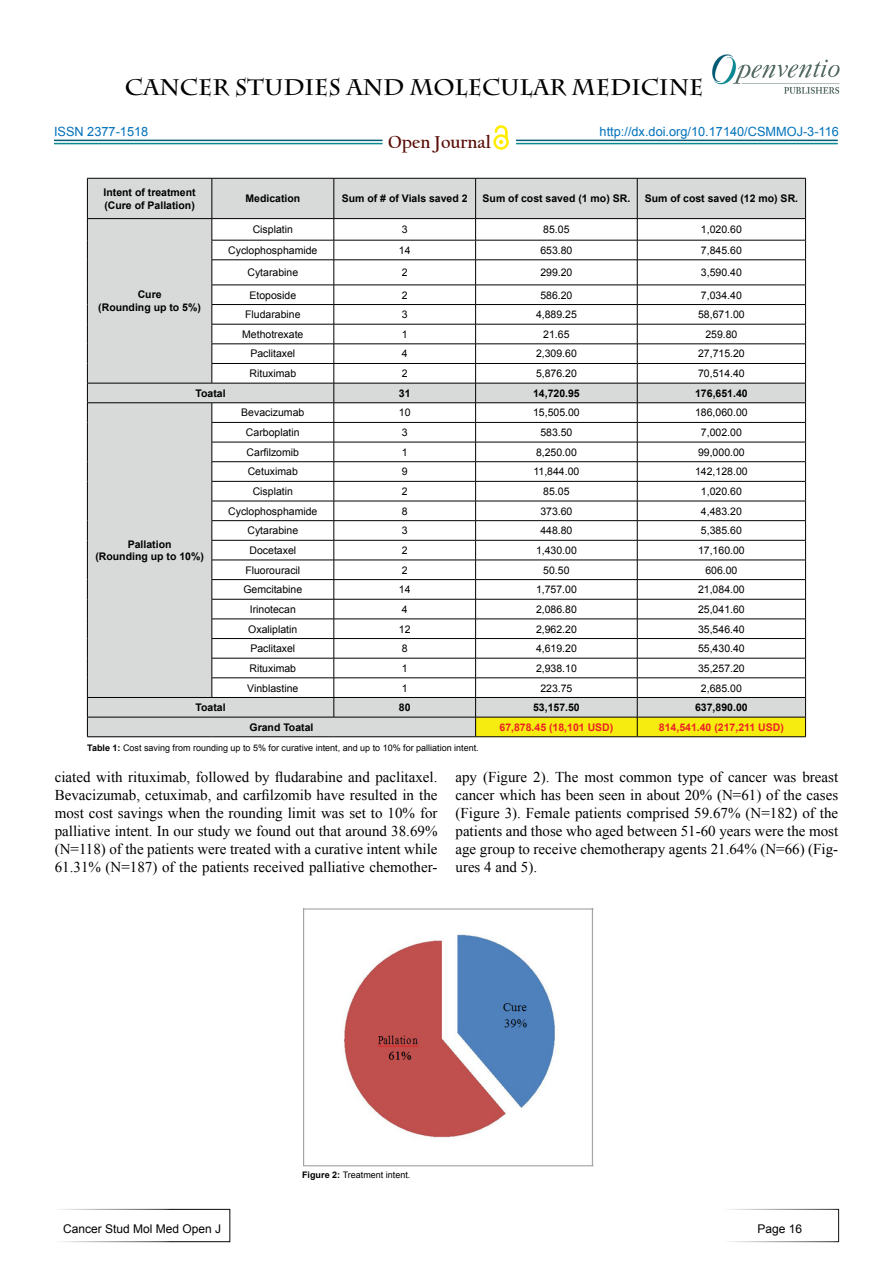
<style>
.page{position:relative;width:893px;height:1263px;background:#fff}
.page>*{position:absolute;margin:0;border:0;box-sizing:border-box;transform-origin:0 0}
.t1{font:700 22.5px "Charlemagne Std";color:#000}
.t2{font:700 18.15px "Californian FB";color:#580b05}
.t3{font:15px/18px "Times New Roman";color:#000;text-align:justify}
.t4{font:12.75px "Arial";color:#0072bc}
.t5{font:12.75px "Arial";color:#0071bc}
.t6{font:12px "Arial";color:#000}
.t7{font:10.5px "Arial";color:#000}
.t8{font:700 10.5px/12.6px "Arial";color:#000;text-align:center}
.t9{font:700 10.5px "Arial";color:#ed2124}
.t10{font:9px "Arial";color:#000}
.s1{font-weight:700}
</style>
<div class="page">
<hr style="left:54px;top:140px;width:328px;height:1px;background:#015d75">
<hr style="left:54px;top:143px;width:328px;height:1px;background:#0a8b93">
<hr style="left:516px;top:140px;width:322px;height:1px;background:#015d75">
<hr style="left:516px;top:143px;width:322px;height:1px;background:#0a8b93">
<svg style="left:493px;top:134px;width:16px;height:16px"></svg>
<svg style="left:496px;top:137px;width:10px;height:10px"></svg>
<svg style="left:495px;top:125px;width:13px;height:19px"></svg>
<div style="left:54px;top:1209px;width:176px;height:33px;border:1px solid #fff"></div>
<div style="left:723px;top:1209px;width:116px;height:33px;border:1px solid #fff"></div>
<img style="left:712px;top:54px;width:128px;height:40px">
<svg style="left:87px;top:178px;width:719px;height:559px"></svg>
<hr style="left:637px;top:717px;width:169px;height:1px;background:#000">
<img style="left:303px;top:908px;width:291px;height:259px">
<h1 class="t1" style="left:125px;top:74px;width:580px">CANCER STUDIES AND MOLECULAR MEDICINE</h1>
<h2 class="t2" style="left:388px;top:132px;width:104px">Open Journal</h2>
<p class="t4" style="left:600px;top:123px;width:241px">http://dx.doi.org/10.17140/CSMMOJ-3-116</p>
<p class="t5" style="left:54px;top:123px;width:96px">ISSN 2377-1518</p>
<p class="t8" style="left:104px;top:186px;width:94px;text-align:left">Intent of treatment (Cure of Pallation)</p>
<p class="t8" style="left:245px;top:193px;width:56px">Medication</p>
<p class="t8" style="left:342px;top:193px;width:127px">Sum of # of Vials saved 2</p>
<p class="t8" style="left:483px;top:193px;width:149px">Sum of cost saved (1 mo) SR.</p>
<p class="t8" style="left:645px;top:193px;width:155px">Sum of cost saved (12 mo) SR.</p>
<p class="t8" style="left:98px;top:289px;width:104px">Cure<br>(Rounding up to 5%)</p>
<p class="t7" style="left:253px;top:223px;width:42px">Cisplatin</p>
<p class="t7" style="left:402px;top:223px;width:7px">3</p>
<p class="t7" style="left:543px;top:223px;width:28px">85.05</p>
<p class="t7" style="left:701px;top:223px;width:42px">1,020.60</p>
<p class="t7" style="left:228px;top:243px;width:91px">Cyclophosphamide</p>
<p class="t7" style="left:399px;top:243px;width:13px">14</p>
<p class="t7" style="left:540px;top:243px;width:34px">653.80</p>
<p class="t7" style="left:701px;top:243px;width:42px">7,845.60</p>
<p class="t7" style="left:247px;top:266px;width:52px">Cytarabine</p>
<p class="t7" style="left:402px;top:266px;width:7px">2</p>
<p class="t7" style="left:540px;top:266px;width:34px">299.20</p>
<p class="t7" style="left:701px;top:266px;width:42px">3,590.40</p>
<p class="t7" style="left:249px;top:288px;width:48px">Etoposide</p>
<p class="t7" style="left:402px;top:288px;width:7px">2</p>
<p class="t7" style="left:540px;top:288px;width:34px">586.20</p>
<p class="t7" style="left:701px;top:288px;width:42px">7,034.40</p>
<p class="t7" style="left:245px;top:308px;width:57px">Fludarabine</p>
<p class="t7" style="left:402px;top:308px;width:7px">3</p>
<p class="t7" style="left:536px;top:308px;width:42px">4,889.25</p>
<p class="t7" style="left:698px;top:308px;width:48px">58,671.00</p>
<p class="t7" style="left:242px;top:327px;width:63px">Methotrexate</p>
<p class="t7" style="left:402px;top:327px;width:7px">1</p>
<p class="t7" style="left:543px;top:327px;width:28px">21.65</p>
<p class="t7" style="left:705px;top:327px;width:34px">259.80</p>
<p class="t7" style="left:250px;top:347px;width:46px">Paclitaxel</p>
<p class="t7" style="left:402px;top:347px;width:7px">4</p>
<p class="t7" style="left:536px;top:347px;width:42px">2,309.60</p>
<p class="t7" style="left:698px;top:347px;width:48px">27,715.20</p>
<p class="t7" style="left:249px;top:367px;width:48px">Rituximab</p>
<p class="t7" style="left:402px;top:367px;width:7px">2</p>
<p class="t7" style="left:536px;top:367px;width:42px">5,876.20</p>
<p class="t7" style="left:698px;top:367px;width:48px">70,514.40</p>
<p class="t8" style="left:196px;top:387px;width:32px">Toatal</p>
<p class="t8" style="left:399px;top:387px;width:13px">31</p>
<p class="t8" style="left:533px;top:387px;width:48px">14,720.95</p>
<p class="t8" style="left:695px;top:387px;width:54px">176,651.40</p>
<p class="t8" style="left:95px;top:538px;width:110px">Pallation<br>(Rounding up to 10%)</p>
<p class="t7" style="left:241px;top:406px;width:65px">Bevacizumab</p>
<p class="t7" style="left:399px;top:406px;width:13px">10</p>
<p class="t7" style="left:533px;top:406px;width:48px">15,505.00</p>
<p class="t7" style="left:695px;top:406px;width:54px">186,060.00</p>
<p class="t7" style="left:246px;top:425px;width:55px">Carboplatin</p>
<p class="t7" style="left:402px;top:425px;width:7px">3</p>
<p class="t7" style="left:540px;top:425px;width:34px">583.50</p>
<p class="t7" style="left:701px;top:425px;width:42px">7,002.00</p>
<p class="t7" style="left:247px;top:445px;width:54px">Carfilzomib</p>
<p class="t7" style="left:402px;top:445px;width:7px">1</p>
<p class="t7" style="left:536px;top:445px;width:42px">8,250.00</p>
<p class="t7" style="left:698px;top:445px;width:48px">99,000.00</p>
<p class="t7" style="left:248px;top:465px;width:52px">Cetuximab</p>
<p class="t7" style="left:402px;top:465px;width:7px">9</p>
<p class="t7" style="left:533px;top:465px;width:47px">11,844.00</p>
<p class="t7" style="left:695px;top:465px;width:54px">142,128.00</p>
<p class="t7" style="left:253px;top:484px;width:42px">Cisplatin</p>
<p class="t7" style="left:402px;top:484px;width:7px">2</p>
<p class="t7" style="left:543px;top:484px;width:28px">85.05</p>
<p class="t7" style="left:701px;top:484px;width:42px">1,020.60</p>
<p class="t7" style="left:228px;top:504px;width:91px">Cyclophosphamide</p>
<p class="t7" style="left:402px;top:504px;width:7px">8</p>
<p class="t7" style="left:540px;top:504px;width:34px">373.60</p>
<p class="t7" style="left:701px;top:504px;width:42px">4,483.20</p>
<p class="t7" style="left:247px;top:524px;width:52px">Cytarabine</p>
<p class="t7" style="left:402px;top:524px;width:7px">3</p>
<p class="t7" style="left:540px;top:524px;width:34px">448.80</p>
<p class="t7" style="left:701px;top:524px;width:42px">5,385.60</p>
<p class="t7" style="left:249px;top:543px;width:48px">Docetaxel</p>
<p class="t7" style="left:402px;top:543px;width:7px">2</p>
<p class="t7" style="left:536px;top:543px;width:42px">1,430.00</p>
<p class="t7" style="left:698px;top:543px;width:48px">17,160.00</p>
<p class="t7" style="left:245px;top:563px;width:56px">Fluorouracil</p>
<p class="t7" style="left:402px;top:563px;width:7px">2</p>
<p class="t7" style="left:543px;top:563px;width:28px">50.50</p>
<p class="t7" style="left:705px;top:563px;width:34px">606.00</p>
<p class="t7" style="left:243px;top:583px;width:60px">Gemcitabine</p>
<p class="t7" style="left:399px;top:583px;width:13px">14</p>
<p class="t7" style="left:536px;top:583px;width:42px">1,757.00</p>
<p class="t7" style="left:698px;top:583px;width:48px">21,084.00</p>
<p class="t7" style="left:250px;top:602px;width:48px">Irinotecan</p>
<p class="t7" style="left:402px;top:602px;width:7px">4</p>
<p class="t7" style="left:536px;top:602px;width:42px">2,086.80</p>
<p class="t7" style="left:698px;top:602px;width:48px">25,041.60</p>
<p class="t7" style="left:248px;top:622px;width:51px">Oxaliplatin</p>
<p class="t7" style="left:399px;top:622px;width:13px">12</p>
<p class="t7" style="left:536px;top:622px;width:42px">2,962.20</p>
<p class="t7" style="left:698px;top:622px;width:48px">35,546.40</p>
<p class="t7" style="left:250px;top:642px;width:46px">Paclitaxel</p>
<p class="t7" style="left:402px;top:642px;width:7px">8</p>
<p class="t7" style="left:536px;top:642px;width:42px">4,619.20</p>
<p class="t7" style="left:698px;top:642px;width:48px">55,430.40</p>
<p class="t7" style="left:249px;top:661px;width:48px">Rituximab</p>
<p class="t7" style="left:402px;top:661px;width:7px">1</p>
<p class="t7" style="left:536px;top:661px;width:42px">2,938.10</p>
<p class="t7" style="left:698px;top:661px;width:48px">35,257.20</p>
<p class="t7" style="left:247px;top:681px;width:53px">Vinblastine</p>
<p class="t7" style="left:402px;top:681px;width:7px">1</p>
<p class="t7" style="left:540px;top:681px;width:34px">223.75</p>
<p class="t7" style="left:701px;top:681px;width:42px">2,685.00</p>
<p class="t8" style="left:196px;top:701px;width:32px">Toatal</p>
<p class="t8" style="left:399px;top:701px;width:13px">80</p>
<p class="t8" style="left:533px;top:701px;width:48px">53,157.50</p>
<p class="t8" style="left:695px;top:701px;width:54px">637,890.00</p>
<p class="t8" style="left:249px;top:721px;width:65px">Grand Toatal</p>
<p class="t9" style="left:499px;top:720px;width:115px">67,878.45 (18,101 USD)</p>
<p class="t9" style="left:659px;top:720px;width:126px">814,541.40 (217,211 USD)</p>
<p class="t10" style="left:87px;top:742px;width:393px"><span class="s1">Table 1:</span> Cost saving from rounding up to 5% for curative intent, and up to 10% for palliation intent.</p>
<p class="t3" style="left:55px;top:768px;width:384px">ciated with rituximab, followed by fludarabine and paclitaxel.<br>Bevacizumab, cetuximab, and carfilzomib have resulted in the most cost savings when the rounding limit was set to 10% for palliative intent. In our study we found out that around 38.69% (N=118) of the patients were treated with a curative intent while 61.31% (N=187) of the patients received palliative chemother-</p>
<p class="t3" style="left:455px;top:768px;width:384px">apy (Figure 2). The most common type of cancer was breast cancer which has been seen in about 20% (N=61) of the cases (Figure 3). Female patients comprised 59.67% (N=182) of the patients and those who aged between 51-60 years were the most age group to receive chemotherapy agents 21.64% (N=66) (Fig&shy;ures 4 and 5).</p>
<p class="t6" style="left:63px;top:1221px;width:160px">Cancer Stud Mol Med Open J</p>
<p class="t10" style="left:302px;top:1169px;width:110px"><span class="s1">Figure 2:</span> Treatment intent.</p>
<p class="t6" style="left:758px;top:1221px;width:46px">Page 16</p>
</div>
